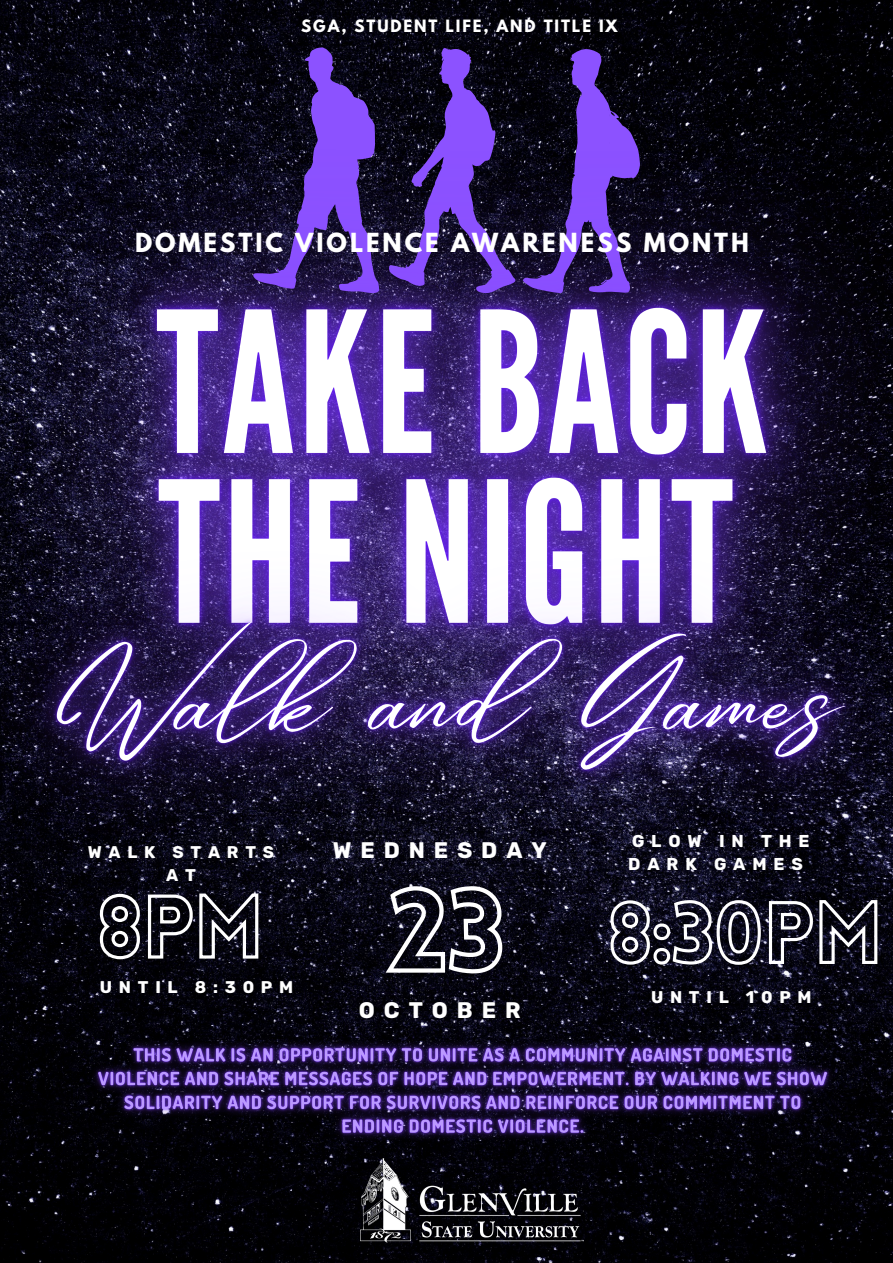
<style>
.page{position:relative;width:893px;height:1263px;background:#fff}
.page>*{position:absolute;margin:0;border:0;box-sizing:border-box;transform-origin:0 0}
.t1{font:700 23.33px "League Spartan";letter-spacing:.125em;color:#fff}
.t2{font:700 22.42px "Rubik";letter-spacing:.4em;color:#fff}
.t3{font:700 17.1px/23.6px "Rubik";letter-spacing:.4em;color:#fff}
.t4{font:700 16.88px/23.6px "Rubik";letter-spacing:.4em;color:#fff;text-align:center}
.t5{font:700 15.08px "League Spartan";letter-spacing:.125em;color:#fff}
</style>
<div class="page">
<img style="left:0;top:0;width:893px;height:1263px">
<img style="left:360px;top:1158px;width:223px;height:87px">
<img style="left:0;top:11px;width:893px;height:442px">
<img style="left:0;top:453px;width:893px;height:512px">
<img style="left:78px;top:1023px;width:769px;height:134px">
<svg style="left:382px;top:883px;width:123px;height:93px"></svg>
<svg style="left:98px;top:892px;width:162px;height:69px"></svg>
<svg style="left:608px;top:898px;width:271px;height:69px"></svg>
<h5 class="t5" style="left:301px;top:18px;width:318px">SGA, STUDENT LIFE, AND TITLE IX</h5>
<p class="t1" style="left:135px;top:231px;width:615px">DOMESTIC VIOLENCE AWARENESS MONTH</p>
<h4 class="t4" style="left:88px;top:840px;width:188px">WALK STARTS<br>A T</h4>
<h5 class="t4" style="left:100px;top:975px;width:195px">UNTIL 8:30PM</h5>
<h4 class="t2" style="left:333px;top:837px;width:215px">WEDNESDAY</h4>
<p class="t3" style="left:628px;top:829px;width:183px">GLOW IN THE<br>DARK GAMES</p>
<h3 class="t2" style="left:359px;top:997px;width:163px">OCTOBER</h3>
<h3 class="t4" style="left:651px;top:985px;width:162px">UNTIL 10PM</h3>
</div>
